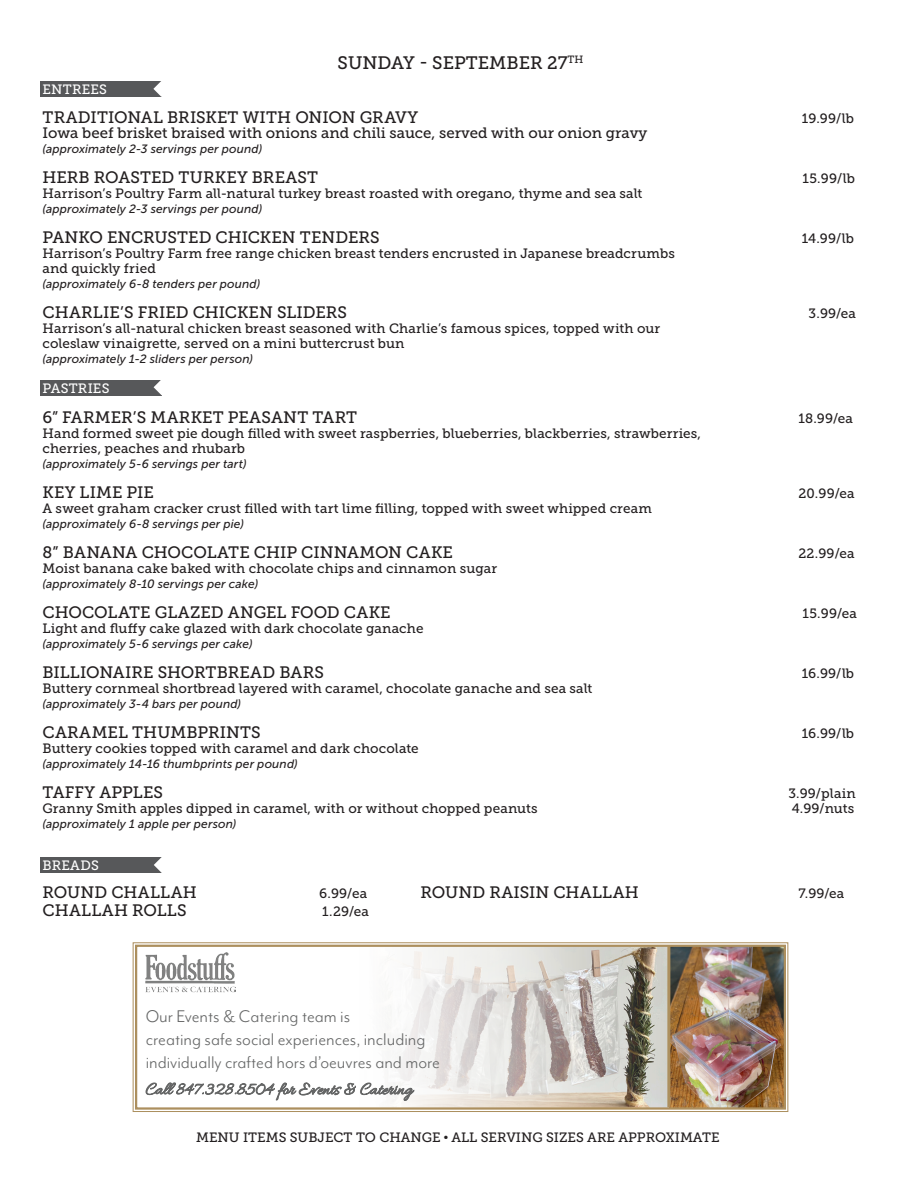
<style>
.page{position:relative;width:918px;height:1188px;background:#fff}
.page>*{position:absolute;margin:0;border:0;box-sizing:border-box;transform-origin:0 0}
.t1{font:19.5px/23.4px "Mr Eaves Mod OT";color:#656666}
.t2{font:18px "Museo Slab 500";color:#231f20}
.t3{font:16.5px "Museo Slab 500";letter-spacing:.005em;color:#231f20}
.t4{font:15px "Museo Slab 500";color:#231f20}
.t5{font:13.5px/15px "Museo Slab 500";letter-spacing:.01em;color:#231f20}
.t6{font:13.5px "Museo Slab 500";letter-spacing:.015em;color:#fff}
.t7{font:italic 12px "Museo Sans 500";letter-spacing:.01em;color:#231f20}
.s1{font-family:"Homizio";font-weight:500}
</style>
<div class="page">
<div style="left:40px;top:380px;width:122px;height:15px;background:#57585a"></div>
<svg style="left:154px;top:380px;width:8px;height:15px"></svg>
<div style="left:40px;top:82px;width:122px;height:15px;background:#57585a"></div>
<svg style="left:153px;top:81px;width:9px;height:16px"></svg>
<div style="left:40px;top:858px;width:122px;height:15px;background:#57585a"></div>
<svg style="left:154px;top:857px;width:8px;height:16px"></svg>
<svg style="left:132px;top:942px;width:657px;height:170px;background:#cab89a"></svg>
<img style="left:134px;top:944px;width:653px;height:167px">
<p class="t2" style="left:338px;top:52px;width:247px">SUNDAY - SEPTEMBER 27<sup>TH</sup></p>
<p class="t6" style="left:43px;top:82px;width:66px">ENTREES</p>
<p class="t3" style="left:43px;top:108px;width:377px">TRADITIONAL BRISKET WITH ONION GRAVY</p>
<p class="t5" style="left:802px;top:111px;width:54px">19.99/lb</p>
<p class="t4" style="left:43px;top:124px;width:606px">Iowa beef brisket braised with onions and chili sauce, served with our onion gravy</p>
<p class="t7" style="left:43px;top:142px;width:221px">(approximately 2-3 servings per pound)</p>
<p class="t3" style="left:43px;top:168px;width:277px">HERB ROASTED TURKEY BREAST</p>
<p class="t5" style="left:803px;top:171px;width:54px">15.99/lb</p>
<p class="t5" style="left:43px;top:186px;width:601px">Harrison’s Poultry Farm all-natural turkey breast roasted with oregano, thyme and sea salt</p>
<p class="t7" style="left:43px;top:202px;width:221px">(approximately 2-3 servings per pound)</p>
<p class="t3" style="left:43px;top:228px;width:339px">PANKO ENCRUSTED CHICKEN TENDERS</p>
<p class="t5" style="left:802px;top:231px;width:54px">14.99/lb</p>
<p class="t5" style="left:43px;top:246px;width:634px">Harrison’s Poultry Farm free range chicken breast tenders encrusted in Japanese breadcrumbs and quickly fried</p>
<p class="t7" style="left:43px;top:277px;width:219px">(approximately 6-8 tenders per pound)</p>
<p class="t3" style="left:43px;top:303px;width:306px">CHARLIE’S FRIED CHICKEN SLIDERS</p>
<p class="t5" style="left:809px;top:306px;width:49px">3.99/ea</p>
<p class="t5" style="left:43px;top:321px;width:619px">Harrison’s all-natural chicken breast seasoned with Charlie’s famous spices, topped with our coleslaw vinaigrette, served on a mini buttercrust bun</p>
<p class="t7" style="left:43px;top:352px;width:212px">(approximately 1-2 sliders per person)</p>
<p class="t6" style="left:43px;top:381px;width:68px">PASTRIES</p>
<p class="t3" style="left:43px;top:408px;width:316px">6” FARMER’S MARKET PEASANT TART</p>
<p class="t5" style="left:799px;top:411px;width:56px">18.99/ea</p>
<p class="t5" style="left:43px;top:426px;width:660px">Hand formed sweet pie dough filled with sweet raspberries, blueberries, blackberries, strawberries, cherries, peaches and rhubarb</p>
<p class="t7" style="left:43px;top:457px;width:206px">(approximately 5-6 servings per tart)</p>
<p class="t3" style="left:43px;top:483px;width:113px">KEY LIME PIE</p>
<p class="t5" style="left:799px;top:486px;width:58px">20.99/ea</p>
<p class="t5" style="left:43px;top:501px;width:611px">A sweet graham cracker crust filled with tart lime filling, topped with sweet whipped cream</p>
<p class="t7" style="left:43px;top:517px;width:203px">(approximately 6-8 servings per pie)</p>
<p class="t3" style="left:43px;top:543px;width:412px">8” BANANA CHOCOLATE CHIP CINNAMON CAKE</p>
<p class="t5" style="left:799px;top:546px;width:57px">22.99/ea</p>
<p class="t5" style="left:43px;top:561px;width:456px">Moist banana cake baked with chocolate chips and cinnamon sugar</p>
<p class="t7" style="left:43px;top:577px;width:217px">(approximately 8-10 servings per cake)</p>
<p class="t3" style="left:43px;top:603px;width:350px">CHOCOLATE GLAZED ANGEL FOOD CAKE</p>
<p class="t5" style="left:803px;top:606px;width:56px">15.99/ea</p>
<p class="t5" style="left:43px;top:621px;width:382px">Light and fluffy cake glazed with dark chocolate ganache</p>
<p class="t7" style="left:43px;top:637px;width:212px">(approximately 5-6 servings per cake)</p>
<p class="t3" style="left:43px;top:663px;width:283px">BILLIONAIRE SHORTBREAD BARS</p>
<p class="t5" style="left:802px;top:666px;width:54px">16.99/lb</p>
<p class="t5" style="left:43px;top:681px;width:551px">Buttery cornmeal shortbread layered with caramel, chocolate ganache and sea salt</p>
<p class="t7" style="left:43px;top:697px;width:200px">(approximately 3-4 bars per pound)</p>
<p class="t3" style="left:43px;top:723px;width:220px">CARAMEL THUMBPRINTS</p>
<p class="t5" style="left:802px;top:726px;width:54px">16.99/lb</p>
<p class="t5" style="left:43px;top:741px;width:378px">Buttery cookies topped with caramel and dark chocolate</p>
<p class="t7" style="left:43px;top:757px;width:257px">(approximately 14-16 thumbprints per pound)</p>
<p class="t3" style="left:43px;top:783px;width:122px">TAFFY APPLES</p>
<p class="t5" style="left:788px;top:786px;width:69px">3.99/plain</p>
<p class="t5" style="left:43px;top:801px;width:497px">Granny Smith apples dipped in caramel, with or without chopped peanuts</p>
<p class="t5" style="left:792px;top:801px;width:64px">4.99/nuts</p>
<p class="t7" style="left:43px;top:817px;width:195px">(approximately 1 apple per person)</p>
<p class="t6" style="left:43px;top:858px;width:58px">BREADS</p>
<p class="t3" style="left:43px;top:883px;width:156px">ROUND CHALLAH</p>
<p class="t5" style="left:319px;top:886px;width:49px">6.99/ea</p>
<p class="t3" style="left:421px;top:883px;width:220px">ROUND RAISIN CHALLAH</p>
<p class="t5" style="left:799px;top:886px;width:47px">7.99/ea</p>
<p class="t3" style="left:43px;top:901px;width:146px">CHALLAH ROLLS</p>
<p class="t5" style="left:322px;top:904px;width:48px">1.29/ea</p>
<p class="t1" style="left:146px;top:1004px;width:296px">Our Events &amp; Catering team is<br>creating safe social experiences, including individually crafted hors d’oeuvres and more</p>
<p class="t5" style="left:196px;top:1130px;width:525px">MENU ITEMS SUBJECT TO CHANGE <span class="s1">•</span> ALL SERVING SIZES ARE APPROXIMATE</p>
</div>
